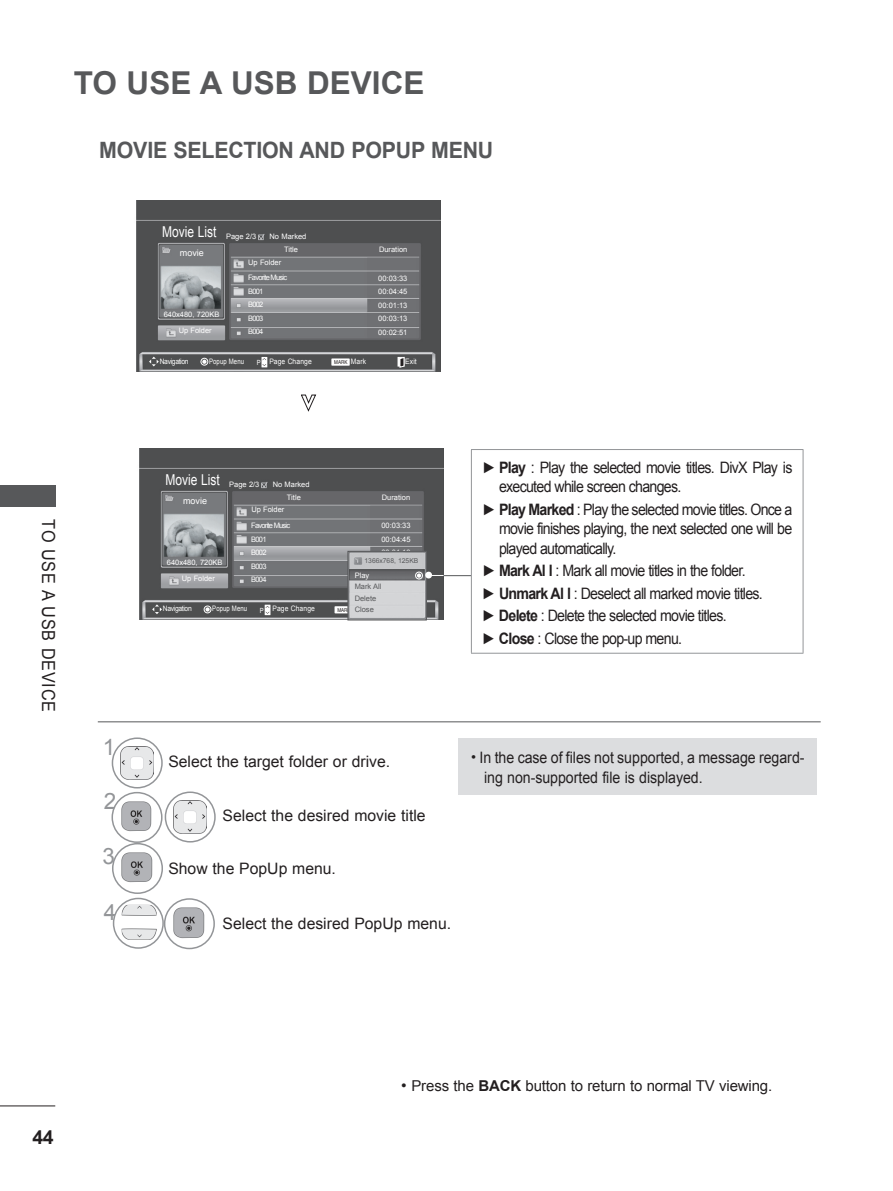
<style>
.page{position:relative;width:893px;height:1191px;background:#fff}
.page>*{position:absolute;margin:0;border:0;box-sizing:border-box;transform-origin:0 0}
.t1{font:700 31.5px "Arial";color:#57585a}
.t2{font:700 22.5px "Arial";letter-spacing:-.01em;color:#57585a;scale:.95 1}
.t3{font:22.5px "Arial";color:#939598}
.t4{font:700 19.5px "Arial";color:#231f20}
.t5{font:18px "Arial";color:#231f20;scale:.9 1}
.t6{font:15.75px/19.5px "Arial";letter-spacing:-.05em;color:#231f20;scale:.9 1}
.t7{font:15.75px "Arial";color:#231f20}
.t8{font:15.75px/19.5px "Arial";color:#231f20;scale:.9 1}
.t9{font:15px "Arial";letter-spacing:-.01em;color:#231f20}
.t10{font:15px "Arial";color:#fff;scale:.8 1}
.t11{font:9px "Arial";color:#fff}
.t12{font:7.5px/13.5px "Arial";color:#fff;text-align:justify}
.t13{font:7.5px/15.6px "Arial";letter-spacing:-.1em;color:#fff}
.t14{font:7.5px "Arial";color:#fff;scale:.9 1}
.t15{font:7.5px "Arial";letter-spacing:-.05em;color:#fff;scale:.9 1}
.t16{font:7.5px "Arial";color:#fff;scale:.8 1}
.t17{font:7.5px/11.6px "Arial";color:#57585a}
.t18{font:6.75px "Arial";color:#57585a}
.t19{font:5.4px "Helvetica";color:#231f20;scale:.85 1}
.s1{font-family:"Arial";font-size:7.5px;color:#fff}
.s2{font-weight:700}
.s3{font-size:14.25px}
.s4{font-size:15.75px}
</style>
<div class="page">
<hr style="left:0;top:1105px;width:55px;height:1px;background:#231f20">
<div style="left:0;top:485px;width:55px;height:21px;background:#57585a"></div>
<hr style="left:412px;top:575px;width:59px;height:1px;background:#57585a">
<hr style="left:471px;top:449px;width:332px;height:1px;background:#939598">
<hr style="left:471px;top:450px;width:1px;height:203px;background:#939598">
<hr style="left:803px;top:450px;width:1px;height:203px;background:#939598">
<hr style="left:471px;top:653px;width:332px;height:1px;background:#939598">
<svg style="left:301px;top:394px;width:16px;height:17px"></svg>
<hr style="left:98px;top:721px;width:723px;height:1px;background:#57585a">
<div style="left:458px;top:738px;width:359px;height:56px;background:#dcdddf"></div>
<svg style="left:112px;top:738px;width:50px;height:49px"></svg>
<img style="left:120px;top:746px;width:33px;height:33px">
<div style="left:112px;top:737px;width:51px;height:51px;border:2px solid #939598;border-radius:50%"></div>
<img style="left:121px;top:801px;width:31px;height:30px">
<div style="left:112px;top:792px;width:51px;height:51px;border:2px solid #939598;border-radius:50%"></div>
<svg style="left:165px;top:792px;width:50px;height:49px"></svg>
<img style="left:173px;top:800px;width:33px;height:33px">
<div style="left:165px;top:791px;width:51px;height:51px;border:2px solid #939598;border-radius:50%"></div>
<img style="left:122px;top:852px;width:30px;height:30px">
<div style="left:112px;top:843px;width:51px;height:51px;border:2px solid #939598;border-radius:50%"></div>
<svg style="left:114px;top:898px;width:49px;height:50px"></svg>
<img style="left:122px;top:905px;width:35px;height:34px">
<div style="left:113px;top:897px;width:51px;height:51px;border:2px solid #939598;border-radius:50%"></div>
<img style="left:174px;top:907px;width:30px;height:31px">
<div style="left:164px;top:898px;width:51px;height:51px;border:2px solid #939598;border-radius:50%"></div>
<img style="left:136px;top:201px;width:305px;height:170px">
<svg style="left:149px;top:357px;width:10px;height:9px"></svg>
<svg style="left:261px;top:357px;width:6px;height:10px"></svg>
<svg style="left:262px;top:358px;width:4px;height:8px"></svg>
<svg style="left:331px;top:358px;width:19px;height:8px"></svg>
<div style="left:201px;top:358px;width:7px;height:7px;border:1px solid #fff;border-radius:50%"></div>
<img style="left:139px;top:448px;width:305px;height:171px">
<svg style="left:152px;top:604px;width:10px;height:10px"></svg>
<svg style="left:265px;top:604px;width:5px;height:11px"></svg>
<svg style="left:266px;top:606px;width:3px;height:7px"></svg>
<svg style="left:335px;top:606px;width:13px;height:7px"></svg>
<svg style="left:206px;top:607px;width:3px;height:4px"></svg>
<div style="left:204px;top:605px;width:7px;height:8px;border:1px solid #fff;border-radius:50%"></div>
<div style="left:398px;top:357px;width:6px;height:9px;background:#fff"></div>
<svg style="left:400px;top:357px;width:4px;height:10px"></svg>
<img style="left:350px;top:553px;width:75px;height:65px">
<div style="left:348px;top:551px;width:79px;height:69px;border:1px solid #57585a"></div>
<div style="left:425px;top:571px;width:7px;height:7px;border:2px solid #fff;border-radius:50%"></div>
<div style="left:415px;top:572px;width:8px;height:7px;border:1px solid #fff;border-radius:50%"></div>
<svg style="left:417px;top:572px;width:27px;height:6px"></svg>
<h1 class="t1" style="left:74px;top:62px;width:329px">TO USE A USB DEVICE</h1>
<h2 class="t2" style="left:99px;top:135px;width:18px">MOV</h2>
<h2 class="t2" style="left:147px;top:135px;width:86px">IE SELECT</h2>
<h2 class="t2" style="left:256px;top:135px;width:131px">ION AND POPUP</h2>
<h2 class="t2" style="left:431px;top:135px;width:17px">MEN</h2>
<h2 class="t2" style="left:478px;top:135px;width:18px">U</h2>
<p class="t10" style="left:162px;top:222px;width:69px">Movie List</p>
<p class="t12" style="left:226px;top:230px;width:32px">Page 2/3</p>
<p class="t12" style="left:270px;top:230px;width:38px">No Marked</p>
<p class="t13" style="left:248px;top:254px;width:41px">Up Folder<br>Favorite Music</p>
<p class="t12" style="left:248px;top:284px;width:17px">B001<br>B002<br>B003<br>B004</p>
<p class="t12" style="left:284px;top:243px;width:15px">Title</p>
<p class="t12" style="left:379px;top:243px;width:30px">Duration</p>
<p class="t11" style="left:180px;top:247px;width:26px">movie</p>
<p class="t12" style="left:378px;top:271px;width:31px">00:03:33<br>00:04:45<br>00:01:13<br>00:03:13<br>00:02:51</p>
<p class="t12" style="left:164px;top:308px;width:57px">640x480, 720KB</p>
<p class="t12" style="left:179px;top:324px;width:35px">Up Folder</p>
<p class="t15" style="left:160px;top:356px;width:34px">Navigation</p>
<p class="t16" style="left:209px;top:356px;width:45px">Popup Menu</p>
<p class="t14" style="left:257px;top:356px;width:63px"><sub>P</sub> Page Change</p>
<p class="t19" style="left:334px;top:359px;width:39px">MARK <span class="s1">Mark</span></p>
<p class="t14" style="left:405px;top:356px;width:14px">Exit</p>
<p class="t5" style="left:60px;top:519px;width:213px;rotate:90deg">To usE a USB device</p>
<h2 class="t3" style="left:103px;top:732px;width:14px">1</h2>
<h2 class="t3" style="left:104px;top:787px;width:14px">2</h2>
<h2 class="t3" style="left:103px;top:841px;width:14px">3</h2>
<h2 class="t3" style="left:104px;top:897px;width:14px">4</h2>
<p class="t10" style="left:165px;top:470px;width:69px">Movie List</p>
<p class="t12" style="left:229px;top:477px;width:32px">Page 2/3</p>
<p class="t12" style="left:273px;top:478px;width:38px">No Marked</p>
<p class="t13" style="left:251px;top:502px;width:41px">Up Folder<br>Favorite Music</p>
<p class="t12" style="left:251px;top:532px;width:17px">B001<br>B002<br>B003<br>B004</p>
<p class="t12" style="left:287px;top:490px;width:15px">Title</p>
<p class="t12" style="left:382px;top:490px;width:30px">Duration</p>
<p class="t11" style="left:183px;top:495px;width:26px">movie</p>
<p class="t12" style="left:381px;top:519px;width:31px">00:03:33<br>00:04:45<br>00:01:13</p>
<p class="t18" style="left:364px;top:556px;width:55px">1366x768, 125KB</p>
<p class="t12" style="left:355px;top:568px;width:16px">Play</p>
<p class="t17" style="left:355px;top:581px;width:28px">Mark All<br>Delete<br>Close</p>
<p class="t12" style="left:167px;top:556px;width:57px">640x480, 720KB</p>
<p class="t12" style="left:182px;top:572px;width:35px">Up Folder</p>
<p class="t15" style="left:163px;top:604px;width:34px">Navigation</p>
<p class="t16" style="left:212px;top:604px;width:45px">Popup Menu</p>
<p class="t14" style="left:260px;top:604px;width:63px"><sub>P</sub> Page Change</p>
<p class="t19" style="left:337px;top:606px;width:39px">MARK <span class="s1">Mark</span></p>
<p class="t6" style="left:499px;top:457px;width:327px;text-indent:-17px">► <span class="s2">PLAY</span> : Play the selected movie titles. DivX Play is executed while screen changes.</p>
<p class="t6" style="left:499px;top:499px;width:327px;text-align:justify;text-indent:-17px">► <span class="s2">PLAY MARKED</span> : Play the selected movie titles. Once a movie finishes playing, the next selected one will be played automatically.</p>
<p class="t6" style="left:482px;top:559px;width:314px;line-height:22.5px">► <span class="s2">MARK AL L</span> : Mark all movie titles in the folder. ► <span class="s2">UNMARK AL L</span> : Deselect all marked movie titles. ► <span class="s2">DELETE</span> : Delete the selected movie titles.<br>► <span class="s2">CLOSE</span> : Close the pop-up menu.</p>
<p class="t7" style="left:168px;top:751px;width:223px">Select the target folder or drive.</p>
<p class="t7" style="left:223px;top:805px;width:205px">Select the desired movie title</p>
<p class="t7" style="left:168px;top:858px;width:169px">Show the PopUp menu.</p>
<p class="t7" style="left:223px;top:913px;width:230px">Select the desired PopUp menu.</p>
<p class="t8" style="left:484px;top:748px;width:358px;text-indent:-13px"><span class="s3">•</span> In the case of files not supported, a message regard&shy;ing non-supported file is displayed.</p>
<p class="t4" style="left:33px;top:1124px;width:23px">44</p>
<p class="t9" style="left:401px;top:1075px;width:373px"><span class="s4">•</span> Press the <span class="s2">BACK</span> button to return to normal TV viewing.</p>
</div>
